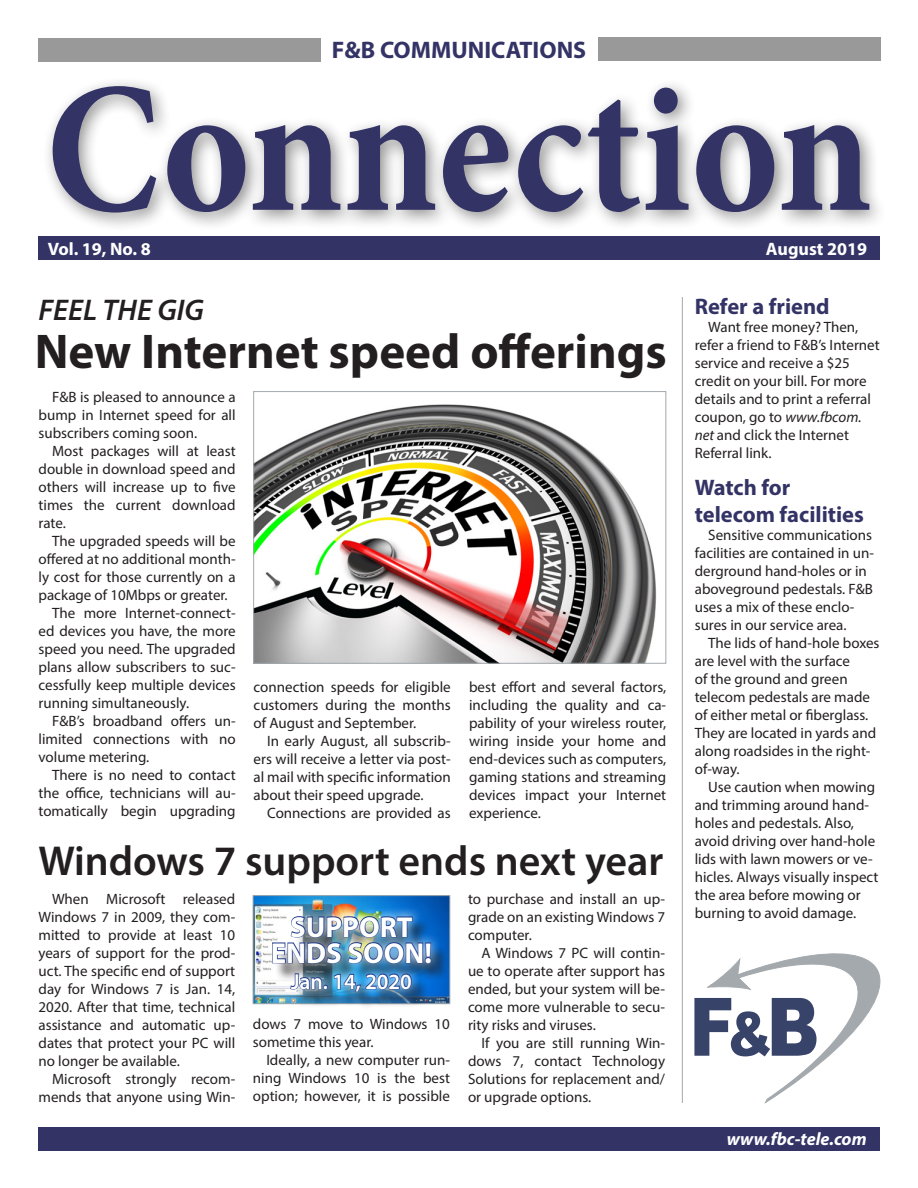
<style>
.page{position:relative;width:918px;height:1188px;background:#fff}
.page>*{position:absolute;margin:0;border:0;box-sizing:border-box;transform-origin:0 0}
.t1{font:700 186px "Minion Pro";color:#336;scale:.9 1}
.t2{font:700 49.05px "Myriad Pro";color:#231f20}
.t3{font:600 42px "Myriad Pro";color:#231f20}
.t4{font:italic 600 30px "Myriad Pro";color:#231f20}
.t5{font:700 28.8px "Myriad Pro";color:#fff}
.t6{font:700 24px "Myriad Pro";color:#336}
.t7{font:700 22.5px "Myriad Pro";color:#336}
.t8{font:600 21.75px "Myriad Pro";color:#fff}
.t9{font:700 18px "Myriad Pro";color:#fff}
.t10{font:italic 700 18px "Myriad Pro";color:#fff}
.t11{font:15px/18px "Myriad Pro";color:#231f20;text-align:justify}
.s1{font-style:italic}
</style>
<div class="page">
<div style="left:42px;top:76px;width:847px;height:156px;background:#231f20;opacity:.5"></div>
<div style="left:39px;top:39px;width:282px;height:23px;background:#999"></div>
<svg style="left:694px;top:954px;width:186px;height:149px"></svg>
<hr style="left:682px;top:297px;width:1px;height:806px;background:#a3a9ad">
<div style="left:598px;top:38px;width:282px;height:23px;background:#999"></div>
<div style="left:39px;top:237px;width:841px;height:23px;background:#336"></div>
<div style="left:38px;top:1127px;width:842px;height:23px;background:#336"></div>
<img style="left:255px;top:404px;width:402px;height:258px">
<div style="left:253px;top:391px;width:413px;height:273px;border:1px solid #a3a9ad"></div>
<img style="left:255px;top:897px;width:193px;height:105px">
<div style="left:253px;top:895px;width:197px;height:109px;border:1px solid #a3a9ad"></div>
<div style="left:275px;top:918px;width:175px;height:93px;background:#231f20;opacity:.75"></div>
<div style="left:263px;top:906px;width:178px;height:95px;background:#fff;opacity:.75"></div>
<img style="left:271px;top:915px;width:161px;height:96px">
<p class="t6" style="left:332px;top:34px;width:256px">F&amp;B COMMUNICATIONS</p>
<p class="t1" style="left:46px;top:19px;width:920px">Connection</p>
<p class="t9" style="left:48px;top:237px;width:104px">Vol. 19, No. 8</p>
<p class="t9" style="left:766px;top:237px;width:103px">August 2019</p>
<p class="t4" style="left:39px;top:290px;width:167px">FEEL THE GIG</p>
<p class="t2" style="left:35px;top:320px;width:633px">New Internet speed offerings</p>
<p class="t11" style="left:39px;top:388px;width:199px;text-indent:14px">F&amp;B is pleased to announce a bump in Internet speed for all subscribers coming soon.</p>
<p class="t11" style="left:39px;top:442px;width:199px;text-indent:14px">Most packages will at least double in download speed and others will increase up to five times the current download rate.</p>
<p class="t11" style="left:39px;top:532px;width:199px;text-indent:14px">The upgraded speeds will be offered at no additional month&shy;ly cost for those currently on a package of 10Mbps or greater.</p>
<p class="t11" style="left:39px;top:604px;width:199px;text-indent:14px">The more Internet-connect&shy;ed devices you have, the more speed you need. The upgraded plans allow subscribers to suc&shy;cessfully keep multiple devices running simultaneously.</p>
<p class="t11" style="left:39px;top:712px;width:199px;text-indent:14px">F&amp;B’s broadband offers un&shy;limited connections with no volume metering.</p>
<p class="t11" style="left:39px;top:766px;width:199px;text-indent:14px">There is no need to contact the office, technicians will au&shy;tomatically begin upgrading</p>
<p class="t11" style="left:469px;top:678px;width:199px">best effort and several factors, including the quality and ca&shy;pability of your wireless router, wiring inside your home and end-devices such as computers, gaming stations and streaming devices impact your Internet experience.</p>
<p class="t3" style="left:39px;top:834px;width:626px">Windows 7 support ends next year</p>
<p class="t11" style="left:39px;top:889px;width:198px;text-indent:14px">When Microsoft released Windows 7 in 2009, they com&shy;mitted to provide at least 10 years of support for the prod&shy;uct. The specific end of support day for Windows 7 is Jan. 14, 2020. After that time, technical assistance and automatic up&shy;dates that protect your PC will no longer be available.</p>
<p class="t11" style="left:39px;top:1069px;width:198px;text-align:right">Microsoft strongly recom&shy;mends that anyone using Win-</p>
<p class="t11" style="left:254px;top:678px;width:199px">connection speeds for eligible customers during the months of August and September.</p>
<p class="t11" style="left:254px;top:732px;width:199px;text-indent:14px">In early August, all subscrib&shy;ers will receive a letter via post&shy;al mail with specific information about their speed upgrade.</p>
<p class="t11" style="left:267px;top:804px;width:185px">Connections are provided as</p>
<p class="t11" style="left:468px;top:889px;width:199px">to purchase and install an up&shy;grade on an existing Windows 7 computer.</p>
<p class="t11" style="left:468px;top:943px;width:199px;text-indent:14px">A Windows 7 PC will contin&shy;ue to operate after support has ended, but your system will be&shy;come more vulnerable to secu&shy;rity risks and viruses.</p>
<p class="t11" style="left:468px;top:1033px;width:199px;text-indent:14px">If you are still running Win&shy;dows 7, contact Technology Solutions for replacement and/ or upgrade options.</p>
<p class="t5" style="left:290px;top:908px;width:124px">SUPPORT</p>
<p class="t5" style="left:271px;top:934px;width:163px">ENDS SOON!</p>
<p class="t8" style="left:291px;top:967px;width:122px">Jan. 14, 2020</p>
<p class="t11" style="left:253px;top:1015px;width:199px">dows 7 move to Windows 10 sometime this year.</p>
<p class="t11" style="left:253px;top:1051px;width:199px;text-indent:14px">Ideally, a new computer run&shy;ning Windows 10 is the best option; however, it is possible</p>
<p class="t7" style="left:695px;top:292px;width:136px">Refer a friend</p>
<p class="t11" style="left:695px;top:318px;width:187px;text-align:left;text-indent:14px">Want free money? Then, refer a friend to F&amp;B’s Internet service and receive a $25 credit on your bill. For more details and to print a referral coupon, go to <span class="s1">www.fbcom. net</span> and click the Internet<br>Referral link.</p>
<p class="t7" style="left:695px;top:473px;width:97px">Watch for</p>
<p class="t7" style="left:695px;top:500px;width:171px">telecom facilities</p>
<p class="t11" style="left:695px;top:526px;width:181px;text-align:left;text-indent:14px">Sensitive communications facilities are contained in un&shy;derground hand-holes or in aboveground pedestals. F&amp;B uses a mix of these enclo&shy;sures in our service area.</p>
<p class="t11" style="left:695px;top:634px;width:186px;text-align:left;text-indent:14px">The lids of hand-hole boxes are level with the surface<br>of the ground and green telecom pedestals are made of either metal or fiberglass.<br>They are located in yards and along roadsides in the right&shy;of-way.</p>
<p class="t11" style="left:695px;top:778px;width:185px;text-align:left;text-indent:14px">Use caution when mowing and trimming around hand&shy;holes and pedestals. Also, avoid driving over hand-hole lids with lawn mowers or ve&shy;hicles. Always visually inspect the area before mowing or burning to avoid damage.</p>
<p class="t10" style="left:727px;top:1127px;width:141px">www.fbc-tele.com</p>
</div>
